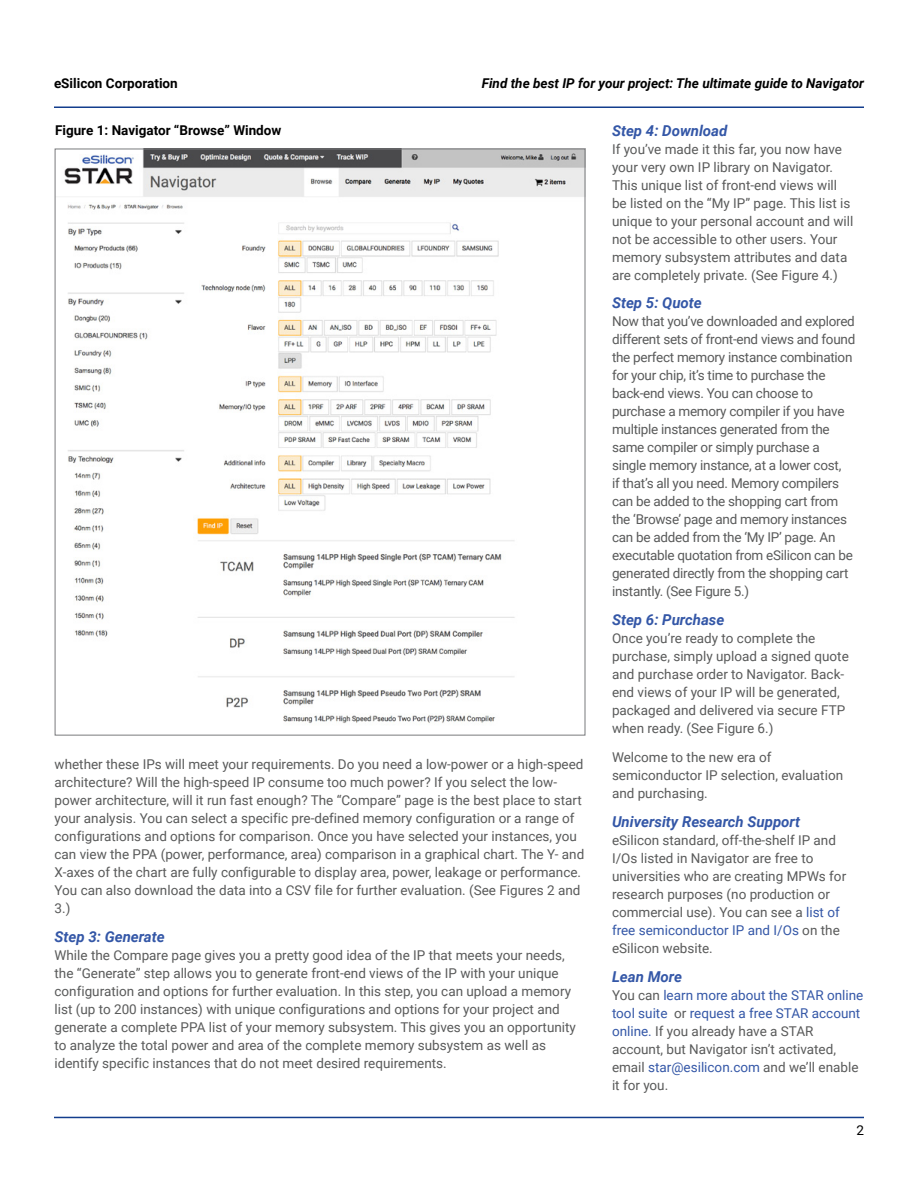
<style>
.page{position:relative;width:918px;height:1188px;background:#fff}
.page>*{position:absolute;margin:0;border:0;box-sizing:border-box;transform-origin:0 0}
.t1{font:italic 700 15px "Roboto";color:#3457a7}
.t2{font:13.5px/18px "Roboto";color:#595a5a}
.t3{font:13.5px/18px "Roboto";letter-spacing:-.02em;color:#595a5a}
.t4{font:italic 700 13.5px "Roboto";color:#000}
.t5{font:700 13.5px "Roboto";color:#000}
.t6{font:13.5px "Roboto";color:#000}
.s1{color:#3457a7}
</style>
<div class="page">
<hr style="left:54px;top:106px;width:810px;height:2px;background:#133d8d">
<hr style="left:54px;top:1117px;width:810px;height:1px;background:#133d8d">
<img style="left:64px;top:151px;width:519px;height:573px">
<p class="t5" style="left:54px;top:74px;width:125px">eSilicon Corporation</p>
<p class="t4" style="left:482px;top:74px;width:384px">Find the best IP for your project: The ultimate guide to Navigator</p>
<p class="t5" style="left:55px;top:121px;width:228px">Figure 1: Navigator “Browse” Window</p>
<p class="t2" style="left:55px;top:755px;width:531px">whether these IPs will meet your requirements. Do you need a low-power or a high-speed architecture? Will the high-speed IP consume too much power? If you select the low&shy;power architecture, will it run fast enough? The “Compare” page is the best place to start your analysis. You can select a specific pre-defined memory configuration or a range of configurations and options for comparison. Once you have selected your instances, you can view the PPA (power, performance, area) comparison in a graphical chart. The Y- and X-axes of the chart are fully configurable to display area, power, leakage or performance.<br>You can also download the data into a CSV file for further evaluation. (See Figures 2 and 3.)</p>
<p class="t1" style="left:55px;top:926px;width:112px">Step 3: Generate</p>
<p class="t2" style="left:55px;top:946px;width:523px">While the Compare page gives you a pretty good idea of the IP that meets your needs, the “Generate” step allows you to generate front-end views of the IP with your unique configuration and options for further evaluation. In this step, you can upload a memory list (up to 200 instances) with unique configurations and options for your project and generate a complete PPA list of your memory subsystem. This gives you an opportunity to analyze the total power and area of the complete memory subsystem as well as identify specific instances that do not meet desired requirements.</p>
<p class="t1" style="left:612px;top:120px;width:117px">Step 4: Download</p>
<p class="t2" style="left:612px;top:139px;width:243px">If you’ve made it this far, you now have your very own IP library on Navigator.<br>This unique list of front-end views will be listed on the “My IP” page. This list is unique to your personal account and will not be accessible to other users. Your memory subsystem attributes and data are completely private. (See Figure 4.)</p>
<p class="t1" style="left:612px;top:293px;width:91px">Step 5: Quote</p>
<p class="t3" style="left:612px;top:312px;width:245px">Now that you’ve downloaded and explored different sets of front-end views and found the perfect memory instance combination for your chip, it’s time to purchase the back-end views. You can choose to purchase a memory compiler if you have multiple instances generated from the same compiler or simply purchase a single memory instance, at a lower cost,<br>if that’s all you need. Memory compilers can be added to the shopping cart from the ‘Browse’ page and memory instances can be added from the ‘My IP’ page. An executable quotation from eSilicon can be generated directly from the shopping cart instantly. (See Figure 5.)</p>
<p class="t1" style="left:612px;top:609px;width:114px">Step 6: Purchase</p>
<p class="t2" style="left:612px;top:629px;width:238px">Once you’re ready to complete the purchase, simply upload a signed quote and purchase order to Navigator. Back&shy;end views of your IP will be generated, packaged and delivered via secure FTP when ready. (See Figure 6.)</p>
<p class="t2" style="left:612px;top:748px;width:233px">Welcome to the new era of semiconductor IP selection, evaluation and purchasing.</p>
<p class="t1" style="left:612px;top:811px;width:190px">University Research Support</p>
<p class="t2" style="left:612px;top:831px;width:236px">eSilicon standard, off-the-shelf IP and I/Os listed in Navigator are free to universities who are creating MPWs for research purposes (no production or commercial use). You can see a <span class="s1">list of free semiconductor IP and I/Os</span> on the eSilicon website.</p>
<p class="t1" style="left:612px;top:966px;width:71px">Lean More</p>
<p class="t2" style="left:612px;top:985px;width:253px">You can <span class="s1">learn more about the STAR online tool suite</span> or <span class="s1">request a free STAR account online.</span> If you already have a STAR account, but Navigator isn’t activated, email <span class="s1">star@esilicon.com</span> and we’ll enable it for you.</p>
<p class="t6" style="left:856px;top:1121px;width:9px">2</p>
</div>
